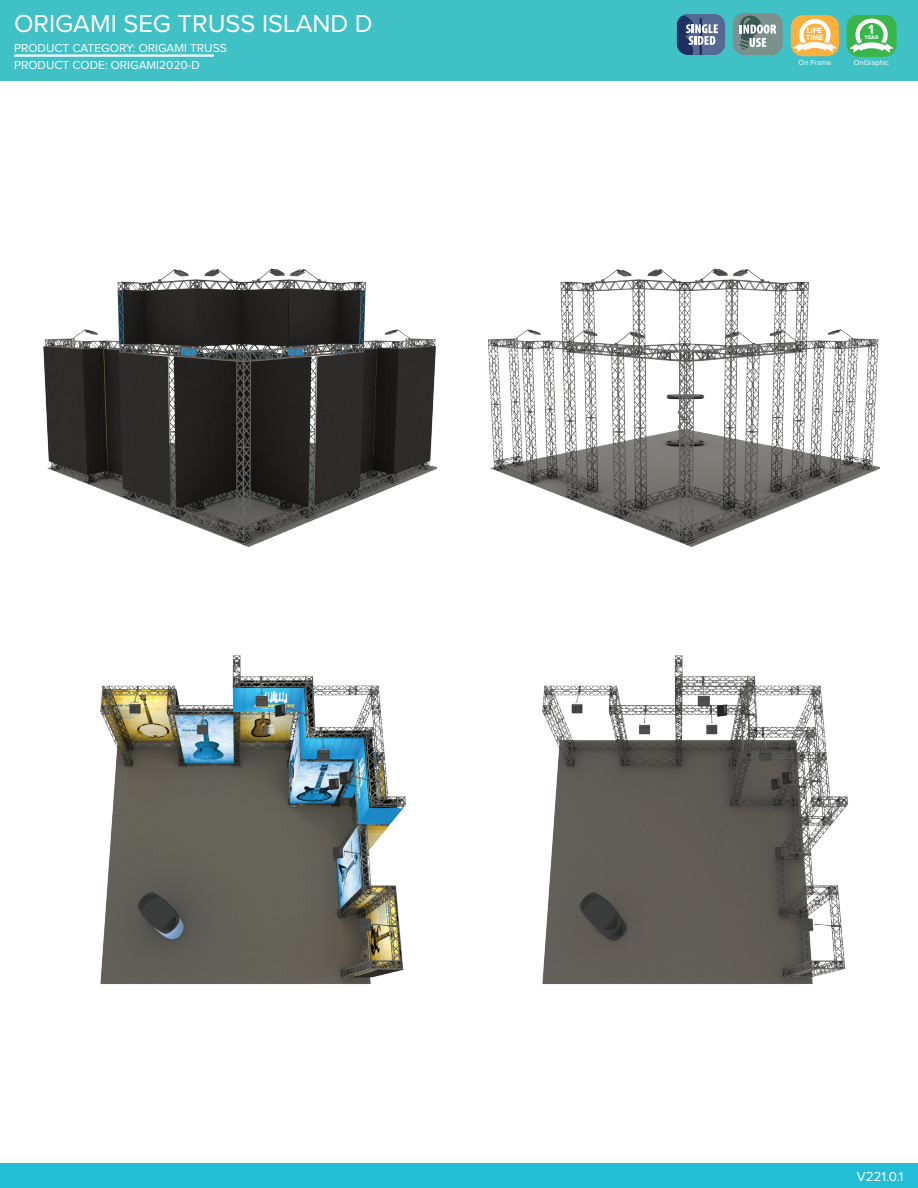
<style>
.page{position:relative;width:918px;height:1188px;background:#fff}
.page>*{position:absolute;margin:0;border:0;box-sizing:border-box;transform-origin:0 0}
.t1{font:25.5px "Proxima Nova";color:#fff}
.t2{font:700 13.8px "Proxima Nova";color:#fff}
.t3{font:13.5px "Proxima Nova";color:#fff}
.t4{font:12px "Proxima Nova";color:#fff}
.t5{font:700 7.8px/7.1px "Proxima Nova";color:#fff}
.t6{font:7.5px "Proxima Nova";color:#fff}
.t7{font:700 5.55px "Proxima Nova";color:#fff}
</style>
<div class="page">
<div style="left:0;top:0;width:918px;height:81px;background:#40c1c6"></div>
<hr style="left:14px;top:54px;width:200px;height:3px;background:#fff">
<div style="left:0;top:1164px;width:918px;height:24px;background:#23bdd6"></div>
<div style="left:791px;top:15px;width:48px;height:41px;background:#fbb03f;border-radius:12px"></div>
<svg style="left:794px;top:18px;width:42px;height:34px"></svg>
<div style="left:847px;top:15px;width:50px;height:41px;background:#3ab54a;border-radius:13px"></div>
<svg style="left:850px;top:17px;width:44px;height:36px"></svg>
<svg style="left:733px;top:14px;width:50px;height:41px"></svg>
<svg style="left:677px;top:14px;width:48px;height:41px"></svg>
<img style="left:542px;top:655px;width:307px;height:330px">
<img style="left:100px;top:655px;width:307px;height:330px">
<img style="left:488px;top:268px;width:391px;height:279px">
<img style="left:43px;top:268px;width:394px;height:279px">
<h1 class="t1" style="left:14px;top:12px;width:360px">ORIGAMI SEG TRUSS ISLAND D</h1>
<p class="t4" style="left:14px;top:42px;width:214px">PRODUCT CATEGORY: ORIGAMI TRUSS</p>
<p class="t4" style="left:14px;top:60px;width:187px">PRODUCT CODE: ORIGAMI2020-D</p>
<p class="t5" style="left:806px;top:27px;width:19px">LIFE<br>TIME</p>
<p class="t6" style="left:799px;top:60px;width:34px">On Frame</p>
<p class="t2" style="left:868px;top:22px;width:7px">1</p>
<p class="t7" style="left:865px;top:34px;width:16px">YEAR</p>
<p class="t6" style="left:854px;top:59px;width:37px">OnGraphic</p>
<p class="t3" style="left:857px;top:1171px;width:48px">V221.0.1</p>
</div>
